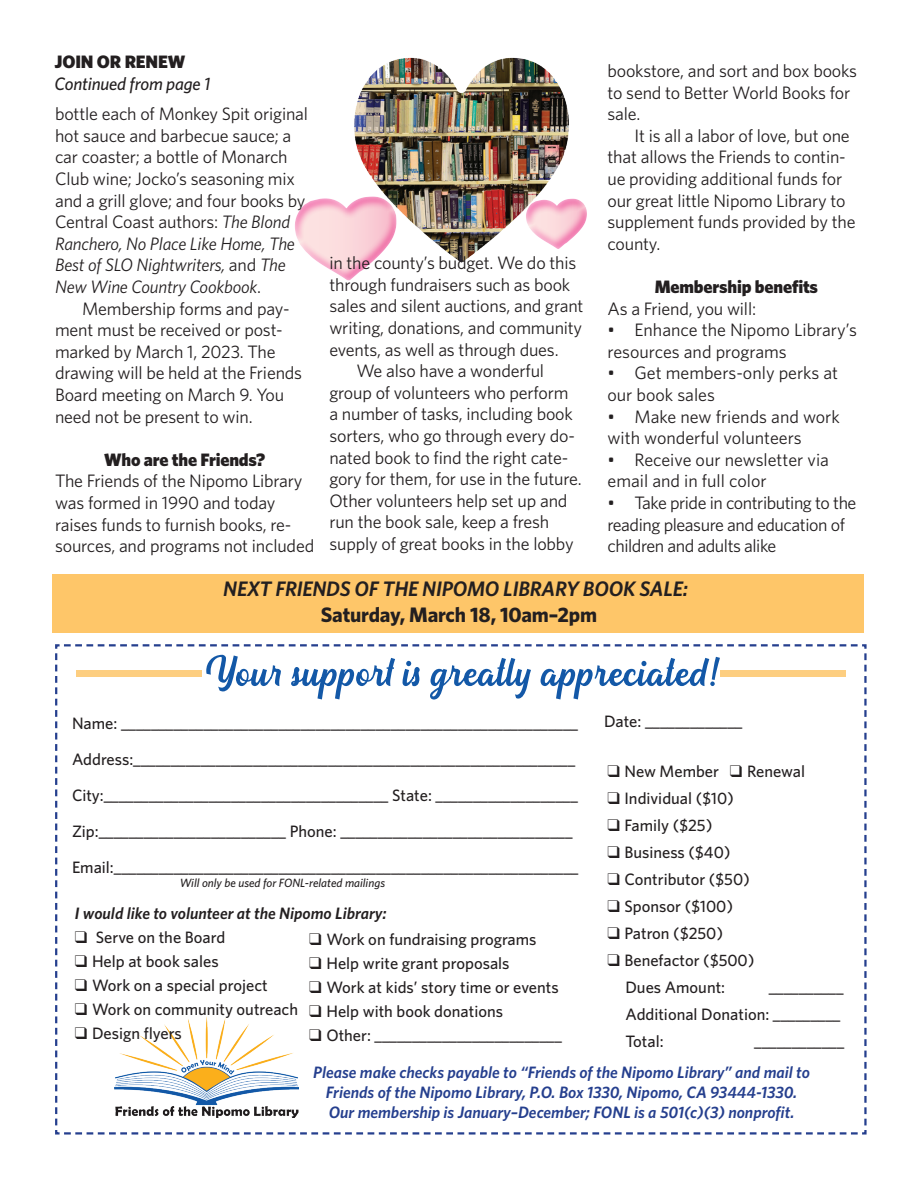
<style>
.page{position:relative;width:918px;height:1188px;background:#fff}
.page>*{position:absolute;margin:0;border:0;box-sizing:border-box;transform-origin:0 0}
.t1{font:italic 600 21px "Whitney";letter-spacing:-.01em;color:#231f20}
.t2{font:700 21px "Whitney";letter-spacing:-.01em;color:#231f20}
.t3{font:18px/21.6px "Whitney";letter-spacing:-.01em;color:#231f20}
.t4{font:900 18px "Whitney";letter-spacing:-.01em;color:#231f20}
.t5{font:italic 500 18px "Whitney";letter-spacing:-.01em;color:#231f20}
.t6{font:500 16.5px "Whitney";color:#231f20}
.t7{font:italic 600 16.5px/19.8px "Whitney";color:#253f8e;text-align:center}
.t8{font:italic 600 16.5px "Whitney";color:#231f20}
.t9{font:italic 500 12px "Whitney";color:#231f20}
.s1{font-style:italic}
</style>
<div class="page">
<img style="left:354px;top:57px;width:215px;height:206px">
<div style="left:289px;top:191px;width:113px;height:95px;background:#fff"></div>
<div style="left:295px;top:196px;width:102px;height:107px;background:#fff;opacity:.75"></div>
<div style="left:520px;top:193px;width:73px;height:62px;background:#fff;opacity:.75"></div>
<div style="left:525px;top:198px;width:63px;height:64px;background:#fff;opacity:.75"></div>
<svg style="left:55px;top:644px;width:812px;height:491px"></svg>
<svg style="left:206px;top:655px;width:514px;height:45px"></svg>
<div style="left:77px;top:671px;width:125px;height:6px;background:#fdce80"></div>
<div style="left:720px;top:671px;width:126px;height:6px;background:#fdce80"></div>
<div style="left:53px;top:575px;width:811px;height:58px;background:#fec669"></div>
<p class="t4" style="left:55px;top:50px;width:132px">JOIN OR RENEW</p>
<p class="t5" style="left:55px;top:72px;width:157px">Continued from page 1</p>
<p class="t3" style="left:608px;top:60px;width:251px">bookstore, and sort and box books to send to Better World Books for sale.</p>
<p class="t3" style="left:608px;top:124px;width:250px;text-indent:27px">It is all a labor of love, but one that allows the Friends to contin&shy;ue providing additional funds for our great little Nipomo Library to supplement funds provided by the county.</p>
<p class="t4" style="left:655px;top:275px;width:165px">Membership benefits</p>
<p class="t3" style="left:608px;top:297px;width:150px">As a Friend, you will:</p>
<p class="t3" style="left:608px;top:319px;width:251px">• Enhance the Nipomo Library’s resources and programs</p>
<p class="t3" style="left:608px;top:362px;width:232px">• Get members-only perks at our book sales</p>
<p class="t3" style="left:608px;top:405px;width:234px">• Make new friends and work with wonderful volunteers</p>
<p class="t3" style="left:608px;top:448px;width:223px">• Receive our newsletter via email and in full color</p>
<p class="t3" style="left:608px;top:492px;width:250px">• Take pride in contributing to the reading pleasure and education of children and adults alike</p>
<p class="t1" style="left:223px;top:574px;width:466px">NEXT FRIENDS OF THE NIPOMO LIBRARY BOOK SALE:</p>
<p class="t2" style="left:321px;top:600px;width:278px">Saturday, March 18, 10am–2pm</p>
<p class="t3" style="left:55px;top:103px;width:255px">bottle each of Monkey Spit original hot sauce and barbecue sauce; a car coaster; a bottle of Monarch<br>Club wine; Jocko’s seasoning mix and a grill glove; and four books by<br>Central Coast authors: <span class="s1">The Blond<br>Ranchero, No Place Like Home, The<br>Best of SLO Nightwriters,</span> and <span class="s1">The<br>New Wine Country Cookbook</span>.</p>
<p class="t3" style="left:55px;top:297px;width:249px;text-indent:27px">Membership forms and pay&shy;ment must be received or post&shy;marked by March 1, 2023. The drawing will be held at the Friends<br>Board meeting on March 9. You need not be present to win.</p>
<p class="t4" style="left:104px;top:447px;width:163px">Who are the Friends?</p>
<p class="t3" style="left:55px;top:470px;width:261px">The Friends of the Nipomo Library was formed in 1990 and today raises funds to furnish books, re&shy;sources, and programs not included</p>
<p class="t3" style="left:329px;top:252px;width:256px">in the county’s budget. We do this through fundraisers such as book sales and silent auctions, and grant writing, donations, and community events, as well as through dues.</p>
<p class="t3" style="left:329px;top:360px;width:254px;text-indent:27px">We also have a wonderful group of volunteers who perform a number of tasks, including book sorters, who go through every do&shy;nated book to find the right cate&shy;gory for them, for use in the future.<br>Other volunteers help set up and run the book sale, keep a fresh supply of great books in the lobby</p>
<p class="t6" style="left:72px;top:712px;width:507px">Name: _____________________________________________________________</p>
<p class="t6" style="left:604px;top:710px;width:140px">Date: _____________</p>
<p class="t6" style="left:72px;top:748px;width:505px">Address:___________________________________________________________</p>
<p class="t6" style="left:72px;top:784px;width:507px">City:______________________________________ State: ___________________</p>
<p class="t6" style="left:72px;top:820px;width:502px">Zip:_________________________ Phone: _______________________________</p>
<p class="t6" style="left:72px;top:856px;width:508px">Email:______________________________________________________________</p>
<p class="t9" style="left:180px;top:875px;width:207px">Will only be used for FONL-related mailings</p>
<p class="t8" style="left:75px;top:902px;width:313px">I would like to volunteer at the Nipomo Library:</p>
<p class="t6" style="left:75px;top:926px;width:152px">❑ Serve on the Board</p>
<p class="t6" style="left:75px;top:950px;width:145px">❑ Help at book sales</p>
<p class="t6" style="left:75px;top:974px;width:194px">❑ Work on a special project</p>
<p class="t6" style="left:75px;top:998px;width:225px">❑ Work on community outreach</p>
<p class="t6" style="left:75px;top:1022px;width:109px">❑ Design flyers</p>
<p class="t6" style="left:607px;top:761px;width:199px">❑ New Member ❑ Renewal</p>
<p class="t6" style="left:607px;top:788px;width:128px">❑ Individual ($10)</p>
<p class="t6" style="left:607px;top:815px;width:106px">❑ Family ($25)</p>
<p class="t6" style="left:607px;top:842px;width:125px">❑ Business ($40)</p>
<p class="t6" style="left:607px;top:869px;width:144px">❑ Contributor ($50)</p>
<p class="t6" style="left:607px;top:896px;width:127px">❑ Sponsor ($100)</p>
<p class="t6" style="left:607px;top:923px;width:117px">❑ Patron ($250)</p>
<p class="t6" style="left:607px;top:950px;width:149px">❑ Benefactor ($500)</p>
<p class="t6" style="left:625px;top:977px;width:101px">Dues Amount:</p>
<p class="t6" style="left:769px;top:977px;width:76px">__________</p>
<p class="t6" style="left:625px;top:1004px;width:217px">Additional Donation: _________</p>
<p class="t6" style="left:625px;top:1031px;width:40px">Total:</p>
<p class="t6" style="left:754px;top:1031px;width:91px">____________</p>
<p class="t7" style="left:313px;top:1062px;width:498px">Please make checks payable to “Friends of the Nipomo Library” and mail to<br>Friends of the Nipomo Library, P.O. Box 1330, Nipomo, CA 93444-1330.</p>
<p class="t7" style="left:329px;top:1102px;width:467px">Our membership is January–December; FONL is a 501(c)(3) nonprofit.</p>
<p class="t6" style="left:309px;top:928px;width:229px">❑ Work on fundraising programs</p>
<p class="t6" style="left:309px;top:952px;width:202px">❑ Help write grant proposals</p>
<p class="t6" style="left:309px;top:976px;width:251px">❑ Work at kids’ story time or events</p>
<p class="t6" style="left:309px;top:1000px;width:195px">❑ Help with book donations</p>
<p class="t6" style="left:309px;top:1024px;width:254px">❑ Other: _________________________</p>
</div>
